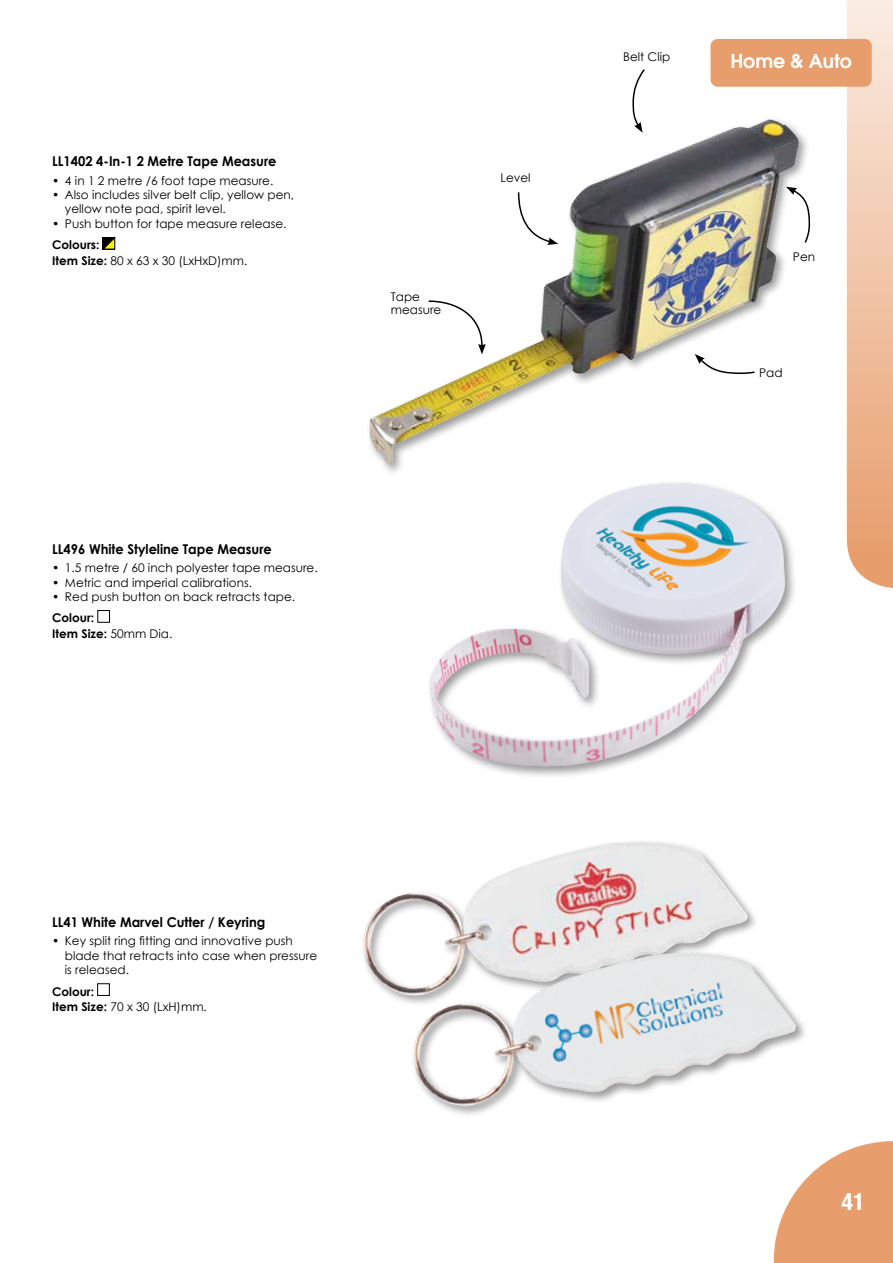
<style>
.page{position:relative;width:893px;height:1263px;background:#fff}
.page>*{position:absolute;margin:0;border:0;box-sizing:border-box;transform-origin:0 0}
.t1{font:700 condensed 24px "Helvetica Neue";color:#fff}
.t2{font:600 18.9px "Avant Garde";color:#fff}
.t3{font:700 13.5px "Century Gothic";color:#000;scale:.96 1}
.t4{font:12px/14.2px "Century Gothic";color:#000}
.t5{font:700 12px/15.3px "Century Gothic";color:#000}
.s1{font-weight:700}
.s2{font-weight:400}
</style>
<div class="page">
<svg style="left:847px;top:0;width:46px;height:588px"></svg>
<svg style="left:774px;top:1141px;width:119px;height:122px"></svg>
<div style="left:711px;top:39px;width:161px;height:48px;background:#e89e6c;border-radius:7px"></div>
<svg style="left:103px;top:237px;width:12px;height:13px"></svg>
<img style="left:369px;top:119px;width:430px;height:345px">
<svg style="left:695px;top:354px;width:61px;height:21px"></svg>
<svg style="left:786px;top:187px;width:25px;height:57px"></svg>
<svg style="left:427px;top:300px;width:59px;height:54px"></svg>
<svg style="left:517px;top:191px;width:41px;height:54px"></svg>
<svg style="left:632px;top:69px;width:14px;height:64px"></svg>
<div style="left:98px;top:610px;width:12px;height:12px;border:1px solid #000"></div>
<div style="left:427px;top:479px;width:370px;height:300px;background:#000;opacity:.4"></div>
<img style="left:429px;top:483px;width:356px;height:285px">
<img style="left:363px;top:842px;width:388px;height:161px">
<div style="left:410px;top:949px;width:398px;height:168px;background:#000;opacity:.4"></div>
<img style="left:409px;top:953px;width:392px;height:163px">
<div style="left:97px;top:983px;width:13px;height:13px;border:1px solid #000"></div>
<p class="t4" style="left:623px;top:49px;width:49px">Belt Clip</p>
<h2 class="t2" style="left:730px;top:48px;width:123px">Home &amp; Auto</h2>
<p class="t3" style="left:52px;top:151px;width:235px">LL1402 4-In-1 2 Metre Tape Measure</p>
<p class="t4" style="left:52px;top:173px;width:223px">• 4 in 1 2 metre /6 foot tape measure.</p>
<p class="t4" style="left:65px;top:187px;width:231px;text-indent:-13px">• Also includes silver belt clip, yellow pen, yellow note pad, spirit level.</p>
<p class="t4" style="left:52px;top:216px;width:236px">• Push button for tape measure release.</p>
<p class="t4" style="left:52px;top:237px;width:197px;line-height:15.3px"><span class="s1">Colours:<br>Item Size:</span> 80 x 63 x 30 (LxHxD)mm.</p>
<p class="t4" style="left:793px;top:249px;width:24px">Pen</p>
<p class="t4" style="left:500px;top:170px;width:32px">Level</p>
<p class="t4" style="left:391px;top:290px;width:52px;line-height:13.2px">Tape measure</p>
<p class="t3" style="left:52px;top:539px;width:230px">LL496 White Styleline Tape Measure</p>
<p class="t4" style="left:52px;top:561px;width:267px">• 1.5 metre / 60 inch polyester tape measure.</p>
<p class="t4" style="left:52px;top:575px;width:201px">• Metric and imperial calibrations.</p>
<p class="t4" style="left:52px;top:589px;width:244px">• Red push button on back retracts tape.</p>
<p class="t5" style="left:52px;top:610px;width:122px">Colour:<br>Item Size: <span class="s2">50mm Dia.</span></p>
<p class="t3" style="left:52px;top:912px;width:224px">LL41 White Marvel Cutter / Keyring</p>
<p class="t4" style="left:65px;top:934px;width:254px;text-indent:-13px">• Key split ring fitting and innovative push blade that retracts into case when pressure is released.</p>
<p class="t5" style="left:52px;top:983px;width:156px">Colour:<br>Item Size: <span class="s2">70 x 30 (LxH)mm.</span></p>
<p class="t4" style="left:759px;top:366px;width:25px">Pad</p>
<h1 class="t1" style="left:842px;top:1181px;width:25px">41</h1>
</div>
